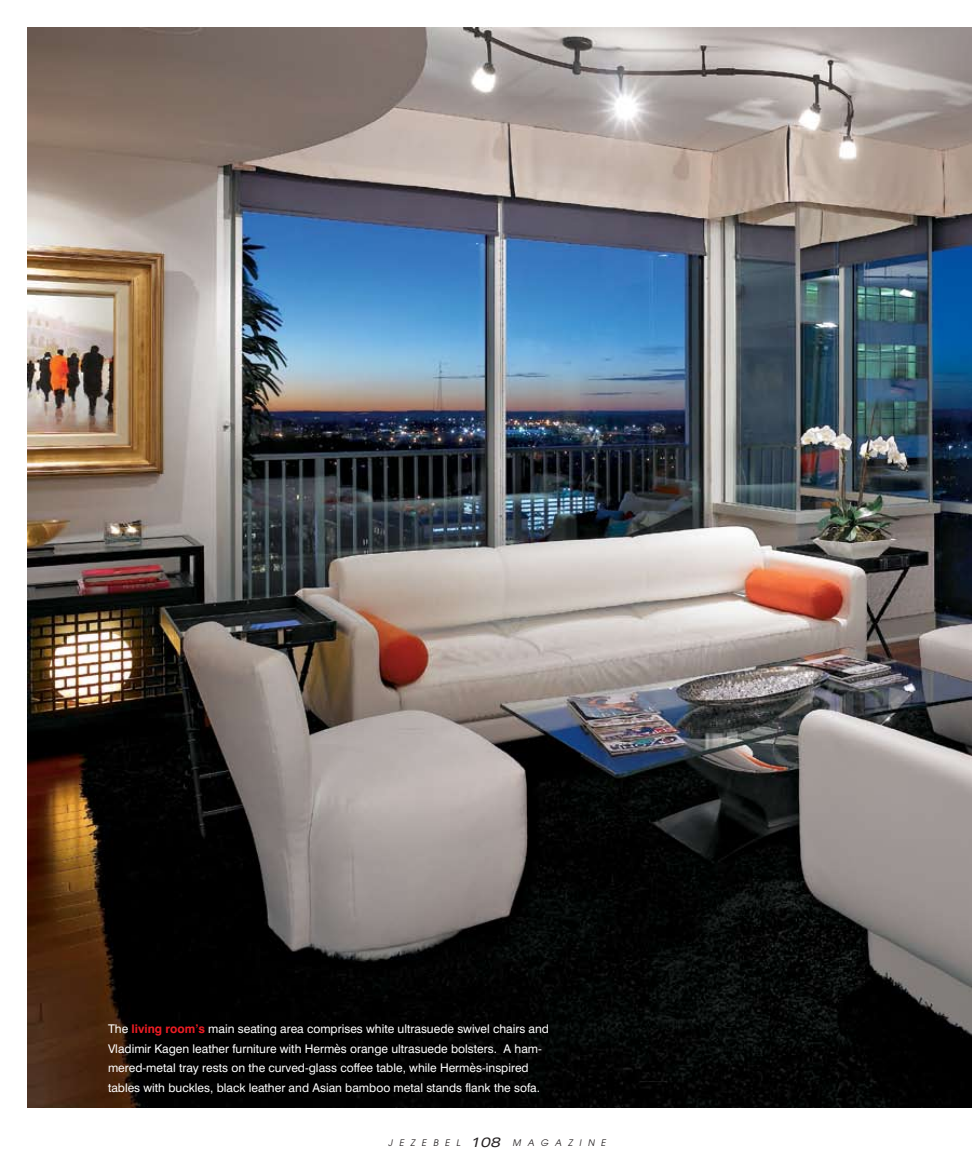
<style>
.page{position:relative;width:972px;height:1175px;background:#fff}
.page>*{position:absolute;margin:0;border:0;box-sizing:border-box;transform-origin:0 0}
.t1{font:italic expanded 13.5px "Univers";color:#231f20}
.t2{font:12px/19.5px "Swiss 721 BT";color:#fff}
.t3{font:italic 9px "Avant Garde";letter-spacing:.735em;color:#231f20}
.s1{font-weight:700;color:#ed1c24}
</style>
<div class="page">
<img style="left:27px;top:27px;width:945px;height:1080px">
<p class="t2" style="left:108px;top:1019px;width:443px">The <span class="s1">living room’s</span> main seating area comprises white ultrasuede swivel chairs and Vladimir Kagen leather furniture with Hermès orange ultrasuede bolsters. A ham&shy;mered-metal tray rests on the curved-glass coffee table, while Hermès-inspired tables with buckles, black leather and Asian bamboo metal stands flank the sofa.</p>
<p class="t1" style="left:470px;top:1133px;width:31px">108</p>
<p class="t3" style="left:388px;top:1136px;width:74px">JEZEBEL</p>
<p class="t3" style="left:513px;top:1136px;width:95px">MAGAZINE</p>
</div>
